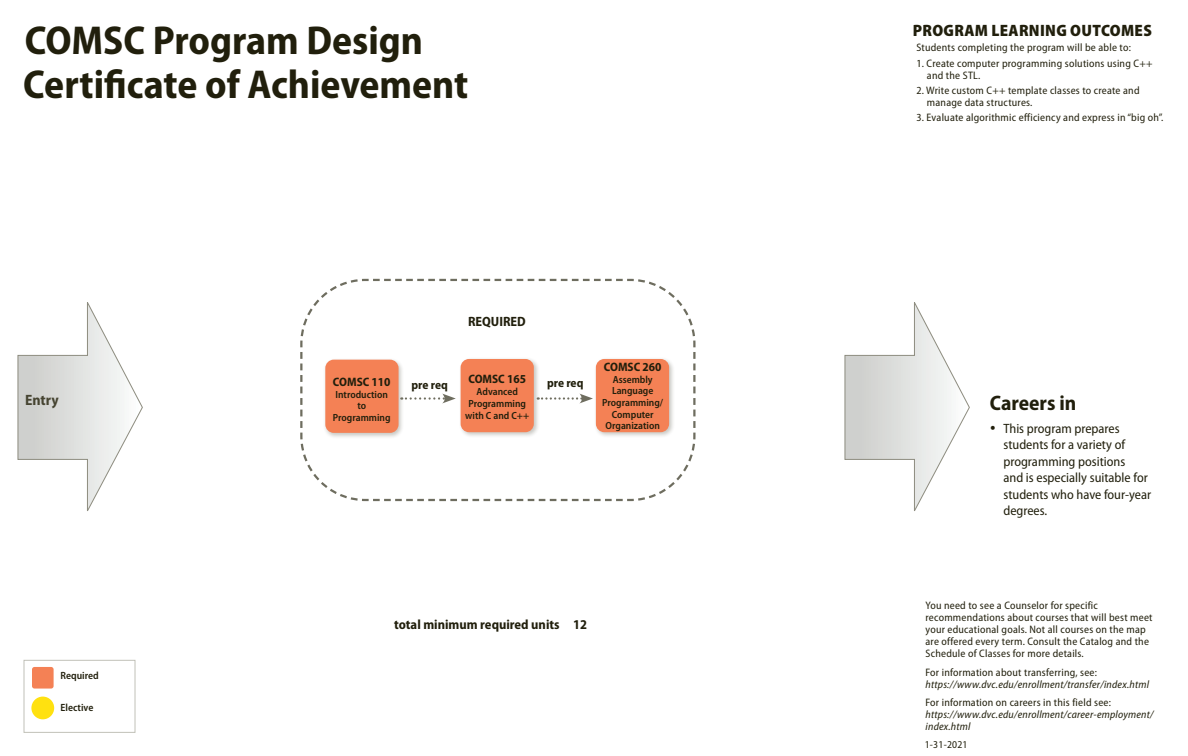
<style>
.page{position:relative;width:1188px;height:756px;background:#fff}
.page>*{position:absolute;margin:0;border:0;box-sizing:border-box;transform-origin:0 0}
.h1_title{font:700 semi-condensed 40.5px/43.5px "Myriad Pro";color:#211f0c}
.t1{font:700 semi-condensed 21px "Myriad Pro";color:#211f0c}
.Intended_Learning_Ou{font:900 semi-condensed 16.5px "Myriad Pro";letter-spacing:.02em;color:#211f0c}
.t2{font:700 semi-condensed 15px "Myriad Pro";color:#464431}
.t3{font:semi-condensed 13.5px/16.5px "Myriad Pro";color:#211f0c}
.PLUS{font:700 semi-condensed 13.5px "Myriad Pro";color:#211f0c}
.Area_text{font:700 semi-condensed 13.5px "Myriad Pro";color:#211f0c}
.Area_text-2{font:700 semi-condensed 12.23px "Myriad Pro";color:#211f0c}
.First_Level{font:700 semi-condensed 12.23px "Myriad Pro";color:#211f0c}
.Outcomes_listings{font:semi-condensed 10.88px/12px "Myriad Pro";letter-spacing:.02em;color:#211f0c}
.Outcomes_listings-2{font:italic semi-condensed 10.88px/12px "Myriad Pro";letter-spacing:.02em;color:#211f0c}
.Area_text-3{font:600 semi-condensed 10.5px "Myriad Pro";color:#211f0c}
.Outcomes_listings-3{font:semi-condensed 10.5px "Myriad Pro";letter-spacing:.02em;color:#211f0c}
.Second_Level{font:600 semi-condensed 10.35px/11.7px "Myriad Pro";color:#211f0c;text-align:center}
.Area_text-4{font:600 semi-condensed 10.35px/11.7px "Myriad Pro";color:#211f0c;text-align:center}
.s1{font-style:normal}
</style>
<div class="page">
<svg style="left:300px;top:278px;width:396px;height:224px"></svg>
<svg style="left:17px;top:302px;width:126px;height:209px"></svg>
<svg style="left:844px;top:302px;width:126px;height:209px"></svg>
<div style="left:323px;top:357px;width:82px;height:82px;background:#211f0c;opacity:.25"></div>
<div style="left:325px;top:360px;width:74px;height:73px;background:#f48155;border-radius:8px"></div>
<div style="left:458px;top:357px;width:82px;height:81px;background:#211f0c;opacity:.25"></div>
<div style="left:461px;top:359px;width:73px;height:73px;background:#f48155;border-radius:8px"></div>
<div style="left:594px;top:357px;width:81px;height:81px;background:#211f0c;opacity:.25"></div>
<div style="left:596px;top:359px;width:73px;height:73px;background:#f48155;border-radius:8px"></div>
<svg style="left:401px;top:394px;width:55px;height:9px"></svg>
<svg style="left:538px;top:394px;width:55px;height:9px"></svg>
<div style="left:24px;top:660px;width:111px;height:73px;border:1px solid #c1c1b8"></div>
<div style="left:32px;top:667px;width:22px;height:22px;background:#f48155;border-radius:2px"></div>
<div style="left:31px;top:697px;width:23px;height:22px;background:#ffe110;border-radius:50%"></div>
<p class="h1_title" style="left:23px;top:17px;width:447px">COMSC Program Design<br>Certificate of Achievement</p>
<p class="t2" style="left:25px;top:391px;width:35px">Entry</p>
<p class="Area_text-3" style="left:61px;top:669px;width:40px">Required</p>
<p class="Area_text-3" style="left:61px;top:701px;width:34px">Elective</p>
<p class="Area_text-2" style="left:333px;top:374px;width:59px">COMSC 110</p>
<p class="Area_text-4" style="left:333px;top:388px;width:59px">Introduction to<br>Programming</p>
<p class="Area_text" style="left:468px;top:313px;width:59px">REQUIRED</p>
<p class="First_Level" style="left:468px;top:372px;width:59px">COMSC 165</p>
<p class="Second_Level" style="left:465px;top:386px;width:65px">Advanced<br>Programming with C and C++</p>
<p class="Area_text-2" style="left:411px;top:377px;width:38px">pre req</p>
<p class="Area_text-2" style="left:547px;top:375px;width:38px">pre req</p>
<p class="First_Level" style="left:604px;top:359px;width:59px">COMSC 260</p>
<p class="Second_Level" style="left:602px;top:373px;width:62px">Assembly<br>Language<br>Programming/<br>Computer<br>Organization</p>
<p class="PLUS" style="left:394px;top:616px;width:195px">total minimum required units 12</p>
<p class="Intended_Learning_Ou" style="left:913px;top:20px;width:241px">PROGRAM LEARNING OUTCOMES</p>
<p class="Outcomes_listings" style="left:916px;top:42px;width:216px">Students completing the program will be able to:</p>
<p class="Outcomes_listings" style="left:927px;top:57px;width:227px;text-indent:-10px">1. Create computer programming solutions using C++ and the STL.</p>
<p class="Outcomes_listings" style="left:927px;top:84px;width:214px;text-indent:-10px">2. Write custom C++ template classes to create and manage data structures.</p>
<p class="Outcomes_listings" style="left:916px;top:112px;width:249px">3. Evaluate algorithmic efficiency and express in “big oh”.</p>
<p class="t1" style="left:990px;top:389px;width:88px">Careers in</p>
<p class="t3" style="left:1003px;top:420px;width:149px;text-indent:-14px">• This program prepares students for a variety of programming positions<br>and is especially suitable for students who have four-year degrees.</p>
<p class="Outcomes_listings" style="left:926px;top:599px;width:229px">You need to see a Counselor for specific recommendations about courses that will best meet your educational goals. Not all courses on the map are offered every term. Consult the Catalog and the Schedule of Classes for more details.</p>
<p class="Outcomes_listings-2" style="left:926px;top:666px;width:225px"><span class="s1">For information about transferring, see: </span>https://www.dvc.edu/enrollment/transfer/index.html</p>
<p class="Outcomes_listings-2" style="left:926px;top:697px;width:230px"><span class="s1">For information on careers in this field see: </span>https://www.dvc.edu/enrollment/career-employment/ index.html</p>
<p class="Outcomes_listings-3" style="left:925px;top:738px;width:44px">1-31-2021</p>
</div>
